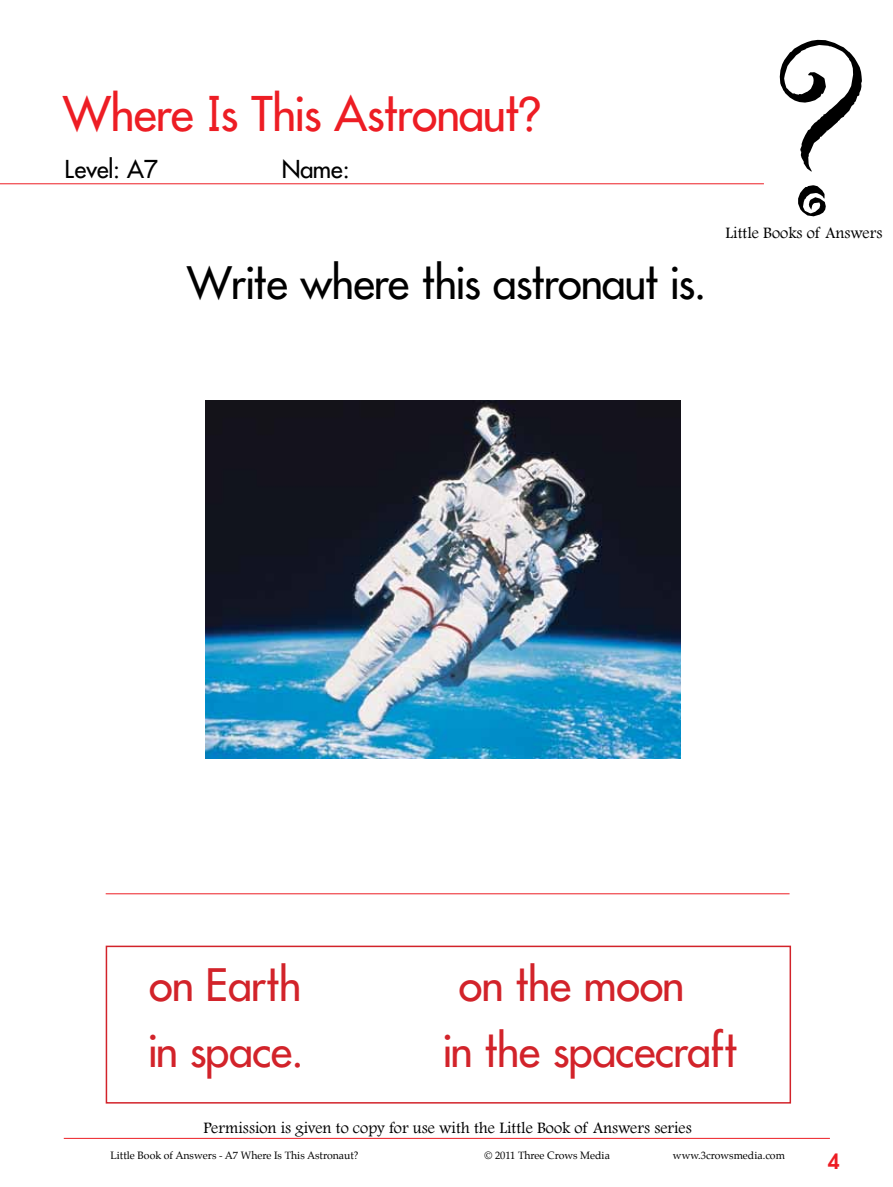
<style>
.page{position:relative;width:893px;height:1187px;background:#fff}
.page>*{position:absolute;margin:0;border:0;box-sizing:border-box;transform-origin:0 0}
.t1{font:262.5px "Party Let Plain";color:#000}
.t2{font:46.5px "Futura JUNIORSP";color:#ed1d24}
.t3{font:43.5px "Futura JUNIORSP";color:#d2232a}
.t4{font:43.5px "Futura JUNIORSP";color:#000}
.t5{font:24px "Futura JUNIORSP";color:#000}
.t6{font:600 21px "Avant Garde";color:#ed1d24}
.t7{font:16.5px "Footlight MT Light";color:#000}
.t8{font:10.5px "Palatino";color:#000}
</style>
<div class="page">
<hr style="left:64px;top:1137px;width:766px;height:1px;background:#ed1d24">
<hr style="left:0;top:183px;width:764px;height:1px;background:#ed1d24">
<div style="left:106px;top:945px;width:685px;height:158px;background:#fff;border:2px solid #d2232a"></div>
<hr style="left:106px;top:893px;width:683px;height:1px;background:#ed1d24">
<img style="left:205px;top:401px;width:475px;height:357px">
<h2 class="t2" style="left:63px;top:84px;width:479px">Where Is This Astronaut?</h2>
<h3 class="t5" style="left:66px;top:153px;width:94px">Level: A7</h3>
<h3 class="t5" style="left:282px;top:153px;width:69px">Name:</h3>
<h3 class="t4" style="left:187px;top:255px;width:520px">Write where this astronaut is.</h3>
<h1 class="t1" style="left:768px;top:-30px;width:104px">?</h1>
<h3 class="t7" style="left:725px;top:222px;width:158px">Little Books of Answers</h3>
<h3 class="t3" style="left:149px;top:956px;width:153px">on Earth</h3>
<h3 class="t3" style="left:459px;top:956px;width:226px">on the moon</h3>
<h3 class="t3" style="left:149px;top:1022px;width:156px">in space.</h3>
<h3 class="t3" style="left:444px;top:1022px;width:295px">in the spacecraft</h3>
<h3 class="t7" style="left:203px;top:1117px;width:490px">Permission is given to copy for use with the Little Book of Answers series</h3>
<p class="t8" style="left:110px;top:1146px;width:250px">Little Book of Answers - A7 Where Is This Astronaut?</p>
<p class="t8" style="left:485px;top:1146px;width:127px">© 2011 Three Crows Media</p>
<p class="t8" style="left:673px;top:1146px;width:114px">www.3crowsmedia.com</p>
<h3 class="t6" style="left:828px;top:1147px;width:13px">4</h3>
</div>
